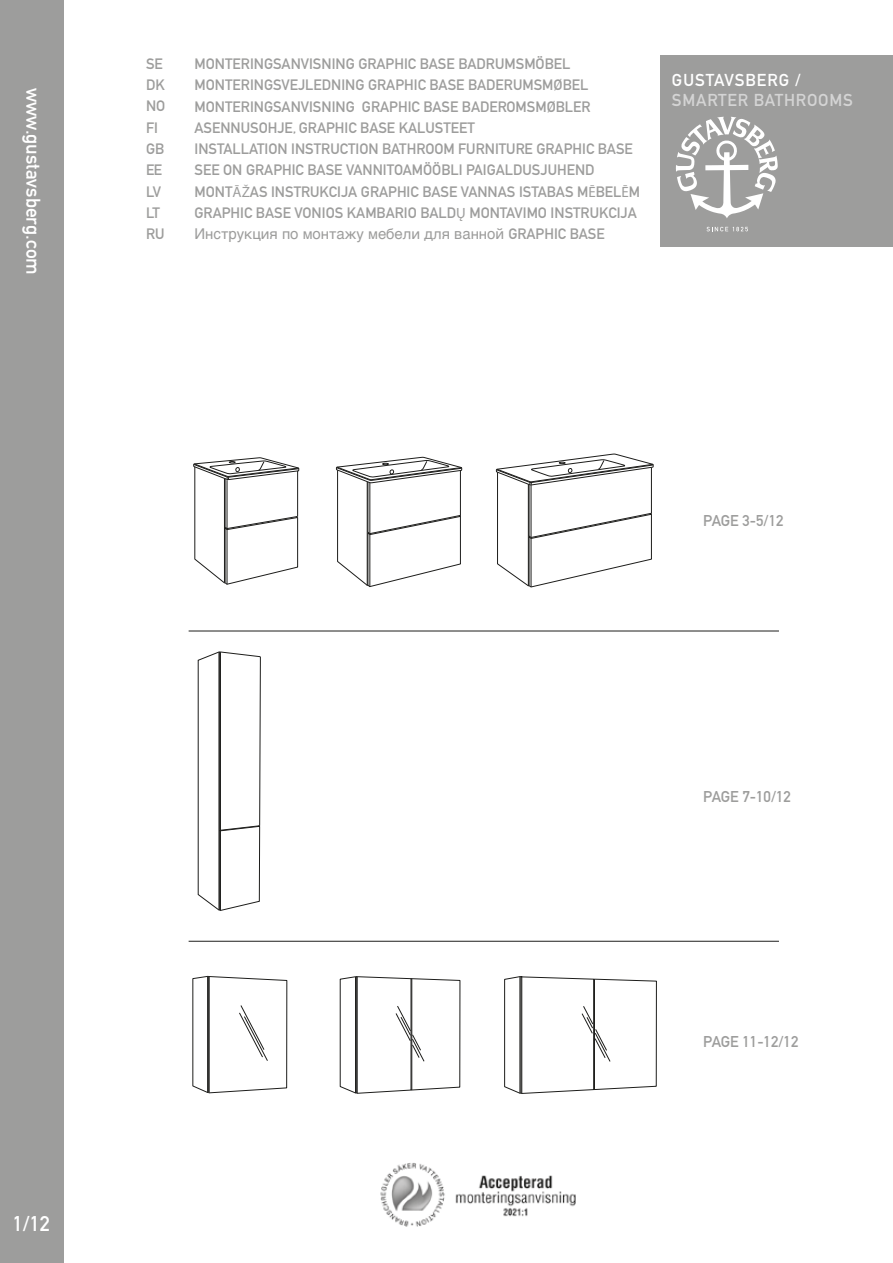
<style>
.page{position:relative;width:893px;height:1263px;background:#fff}
.page>*{position:absolute;margin:0;border:0;box-sizing:border-box;transform-origin:0 0}
.t1{font:21px "DIN Mittelschrift";color:#fff}
.t2{font:19.5px "DIN Mittelschrift";color:#fff}
.t3{font:16.95px "DIN Mittelschrift";letter-spacing:.045em;color:#d4d4d4}
.t4{font:16.95px "DIN Mittelschrift";letter-spacing:.055em;color:#fff}
.t5{font:15.45px "DIN Mittelschrift";letter-spacing:-.005em;color:#9d9d9c}
.t6{font:14.85px/21.3px "DIN Mittelschrift";color:#9d9d9c}
.t7{font:14.85px "Helvetica";color:#9d9d9c}
.s1{font-family:"Myriad Pro"}
.s2{font-family:"DIN Mittelschrift"}
</style>
<div class="page">
<img style="left:380px;top:1163px;width:196px;height:64px">
<div style="left:0;top:0;width:64px;height:1263px;background:#9d9d9c"></div>
<hr style="left:189px;top:631px;width:590px;height:1px;background:#1d1d1b">
<hr style="left:189px;top:941px;width:590px;height:1px;background:#1d1d1b">
<div style="left:660px;top:55px;width:232px;height:191px;background:#9d9d9c"></div>
<svg style="left:675px;top:117px;width:102px;height:101px"></svg>
<svg style="left:706px;top:227px;width:41px;height:4px"></svg>
<svg style="left:197px;top:651px;width:64px;height:260px"></svg>
<svg style="left:504px;top:976px;width:153px;height:118px"></svg>
<hr style="left:521px;top:977px;width:1px;height:116px;background:#1d1d1b">
<hr style="left:520px;top:977px;width:1px;height:116px;background:#1d1d1b">
<hr style="left:519px;top:977px;width:1px;height:116px;background:#1d1d1b">
<hr style="left:593px;top:979px;width:1px;height:111px;background:#1d1d1b">
<hr style="left:594px;top:979px;width:1px;height:111px;background:#1d1d1b">
<svg style="left:339px;top:976px;width:121px;height:118px"></svg>
<hr style="left:357px;top:977px;width:1px;height:116px;background:#1d1d1b">
<hr style="left:356px;top:977px;width:1px;height:116px;background:#1d1d1b">
<hr style="left:355px;top:977px;width:1px;height:116px;background:#1d1d1b">
<hr style="left:411px;top:979px;width:1px;height:111px;background:#1d1d1b">
<svg style="left:192px;top:976px;width:95px;height:118px"></svg>
<hr style="left:209px;top:976px;width:1px;height:117px;background:#1d1d1b">
<hr style="left:208px;top:976px;width:1px;height:117px;background:#1d1d1b">
<hr style="left:207px;top:976px;width:1px;height:116px;background:#1d1d1b">
<svg style="left:496px;top:453px;width:157px;height:135px"></svg>
<svg style="left:336px;top:457px;width:126px;height:130px"></svg>
<svg style="left:193px;top:457px;width:106px;height:128px"></svg>
<h2 class="t2" style="left:45px;top:88px;width:188px;rotate:90deg">www.gustavsberg.com</h2>
<p class="t6" style="left:146px;top:53px;width:21px">SE<br>DK<br>NO<br>FI<br>GB<br>EE<br>LV<br>LT<br>RU</p>
<p class="t6" style="left:194px;top:53px;width:447px">MONTERINGSANVISNING GRAPHIC BASE BADRUMSMÖBEL MONTERINGSVEJLEDNING GRAPHIC BASE BADERUMSMØBEL MONTERINGSANVISNING GRAPHIC BASE BADEROMSMØBLER ASENNUSOHJE, GRAPHIC BASE KALUSTEET<br>INSTALLATION INSTRUCTION BATHROOM FURNITURE GRAPHIC BASE SEE ON GRAPHIC BASE VANNITOAMÖÖBLI PAIGALDUSJUHEND MONT<span class="s1">ĀŽ</span>AS INSTRUKCIJA GRAPHIC BASE VANNAS ISTABAS M<span class="s1">Ē</span>BEL<span class="s1">Ē</span>M GRAPHIC BASE VONIOS KAMBARIO BALD<span class="s1">Ų</span> MONTAVIMO INSTRUKCIJA</p>
<p class="t7" style="left:194px;top:223px;width:411px">Инструкция по монтажу мебели для ванной <span class="s2">GRAPHIC BASE</span></p>
<p class="t4" style="left:672px;top:70px;width:130px">GUSTAVSBERG /</p>
<p class="t3" style="left:672px;top:90px;width:182px">SMARTER BATHROOMS</p>
<p class="t5" style="left:703px;top:511px;width:82px">PAGE 3-5/12</p>
<h1 class="t1" style="left:13px;top:1211px;width:39px">1/12</h1>
<p class="t5" style="left:703px;top:787px;width:89px">PAGE 7-10/12</p>
<p class="t5" style="left:703px;top:1032px;width:97px">PAGE 11-12/12</p>
</div>
